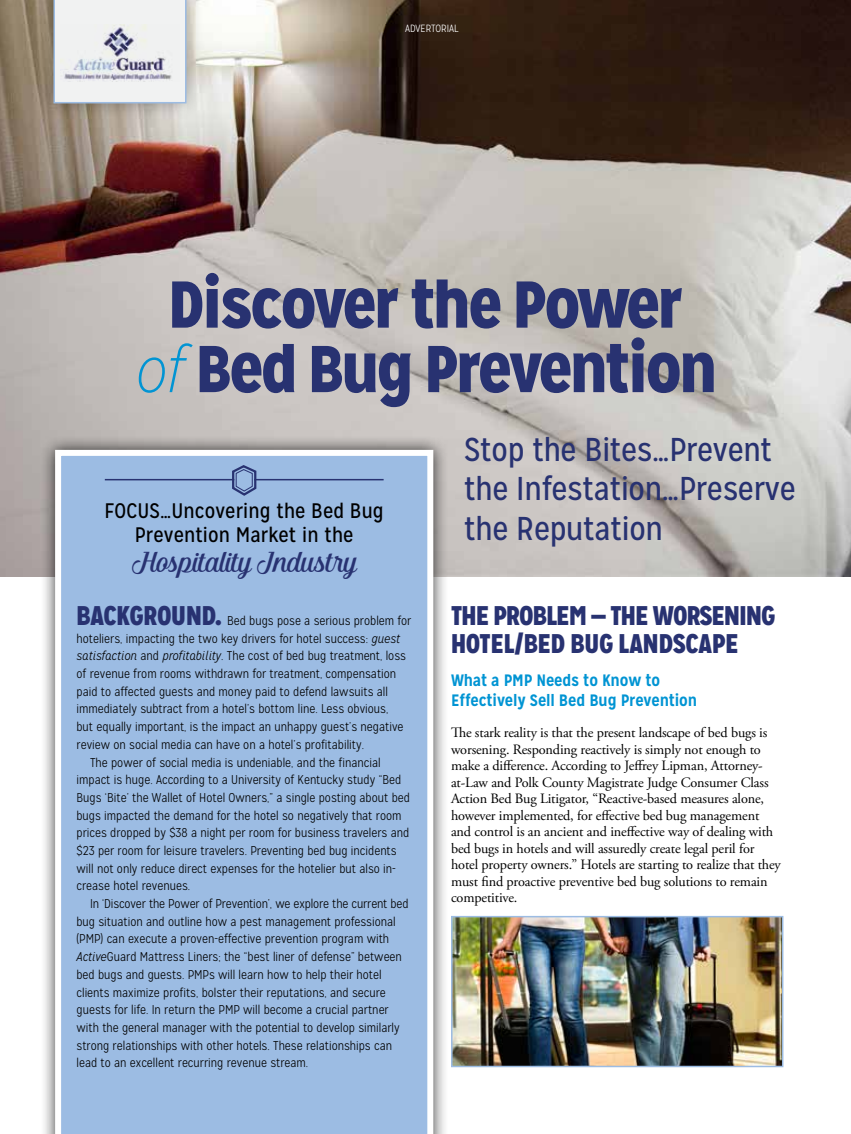
<style>
.page{position:relative;width:851px;height:1134px;background:#fff}
.page>*{position:absolute;margin:0;border:0;box-sizing:border-box;transform-origin:0 0}
.t1{font:900 66px/64.5px "Mission Gothic";letter-spacing:-.01em;color:#283271;text-align:center}
.t2{font:36px "Kathya";letter-spacing:.005em;color:#283271}
.t3{font:33px/39.6px "Mission Gothic";letter-spacing:-.01em;color:#283271}
.t4{font:900 27px/28.5px "Mission Gothic";letter-spacing:-.02em;color:#283271}
.t5{font:21px/24px "Mission Gothic";letter-spacing:.005em;color:#000;text-align:center}
.t6{font:700 16.5px/19.5px "Mission Gothic";letter-spacing:-.01em;color:#0194d3}
.t7{font:14.25px/16.5px "Adobe Garamond Pro";letter-spacing:-.01em;color:#000}
.t8{font:300 12.75px "Mission Gothic";color:#000}
.t9{font:300 10.5px "Mission Gothic";color:#fff}
.s1{font-weight:100;font-style:italic;color:#0194d3}
.s2{font-weight:900;font-size:27px;color:#283271}
.s3{font-style:italic}
</style>
<div class="page">
<img style="left:0;top:0;width:850px;height:577px">
<div style="left:38px;top:0;width:164px;height:119px;background:#000;opacity:.29"></div>
<div style="left:53px;top:0;width:133px;height:103px;background:#f1f2f2"></div>
<img style="left:60px;top:24px;width:120px;height:57px">
<div style="left:40px;top:435px;width:408px;height:699px;background:#000;opacity:.75"></div>
<div style="left:55px;top:450px;width:378px;height:684px;background:#9cbce3"></div>
<hr style="left:105px;top:479px;width:278px;height:1px;background:#283271">
<svg style="left:230px;top:463px;width:28px;height:35px"></svg>
<img style="left:454px;top:919px;width:326px;height:145px">
<div style="left:451px;top:916px;width:332px;height:151px;border:2px solid #9cbce3"></div>
<p class="t9" style="left:405px;top:23px;width:55px">ADVERTORIAL</p>
<h1 class="t1" style="left:135px;top:272px;width:582px">Discover the Power<br><span class="s1">of</span> Bed Bug Prevention</h1>
<h3 class="t5" style="left:105px;top:499px;width:281px">FOCUS…Uncovering the Bed Bug<br>Prevention Market in the</h3>
<h2 class="t2" style="left:132px;top:539px;width:226px">Hospitality Industry</h2>
<p class="t8" style="left:76px;top:613px;width:336px"><span class="s2">BACKGROUND.</span> Bed bugs pose a serious problem for</p>
<p class="t8" style="left:76px;top:631px;width:325px">hoteliers, impacting the two key drivers for hotel success: <span class="s3">guest</span></p>
<p class="t8" style="left:76px;top:648px;width:331px"><span class="s3">satisfaction</span> and <span class="s3">profitability</span>. The cost of bed bug treatment, loss</p>
<p class="t8" style="left:76px;top:666px;width:321px">of revenue from rooms withdrawn for treatment, compensation</p>
<p class="t8" style="left:76px;top:684px;width:313px">paid to affected guests and money paid to defend lawsuits all</p>
<p class="t8" style="left:76px;top:701px;width:313px">immediately subtract from a hotel’s bottom line. Less obvious,</p>
<p class="t8" style="left:76px;top:719px;width:328px">but equally important, is the impact an unhappy guest’s negative</p>
<p class="t8" style="left:76px;top:737px;width:289px">review on social media can have on a hotel’s profitability.</p>
<p class="t8" style="left:90px;top:755px;width:292px">The power of social media is undeniable, and the financial</p>
<p class="t8" style="left:76px;top:772px;width:326px">impact is huge. According to a University of Kentucky study “Bed</p>
<p class="t8" style="left:76px;top:790px;width:335px">Bugs ‘Bite’ the Wallet of Hotel Owners,” a single posting about bed</p>
<p class="t8" style="left:76px;top:808px;width:326px">bugs impacted the demand for the hotel so negatively that room</p>
<p class="t8" style="left:76px;top:825px;width:334px">prices dropped by $38 a night per room for business travelers and</p>
<p class="t8" style="left:76px;top:843px;width:321px">$23 per room for leisure travelers. Preventing bed bug incidents</p>
<p class="t8" style="left:76px;top:861px;width:321px">will not only reduce direct expenses for the hotelier but also in-</p>
<p class="t8" style="left:76px;top:879px;width:115px">crease hotel revenues.</p>
<p class="t8" style="left:90px;top:896px;width:320px">In ‘Discover the Power of Prevention’, we explore the current bed</p>
<p class="t8" style="left:76px;top:914px;width:321px">bug situation and outline how a pest management professional</p>
<p class="t8" style="left:76px;top:932px;width:314px">(PMP) can execute a proven-effective prevention program with</p>
<p class="t8" style="left:76px;top:949px;width:327px"><span class="s3">Active</span>Guard Mattress Liners; the “best liner of defense” between</p>
<p class="t8" style="left:76px;top:967px;width:306px">bed bugs and guests. PMPs will learn how to help their hotel</p>
<p class="t8" style="left:76px;top:985px;width:311px">clients maximize profits, bolster their reputations, and secure</p>
<p class="t8" style="left:76px;top:1002px;width:314px">guests for life. In return the PMP will become a crucial partner</p>
<p class="t8" style="left:76px;top:1020px;width:325px">with the general manager with the potential to develop similarly</p>
<p class="t8" style="left:76px;top:1038px;width:317px">strong relationships with other hotels. These relationships can</p>
<p class="t8" style="left:76px;top:1056px;width:233px">lead to an excellent recurring revenue stream.</p>
<h3 class="t3" style="left:464px;top:430px;width:333px">Stop the Bites…Prevent the Infestation…Preserve the Reputation</h3>
<h3 class="t4" style="left:451px;top:601px;width:326px">THE PROBLEM — THE WORSENING<br>HOTEL/BED BUG LANDSCAPE</h3>
<p class="t6" style="left:451px;top:671px;width:248px">What a PMP Needs to Know to<br>Effectively Sell Bed Bug Prevention</p>
<p class="t7" style="left:451px;top:725px;width:331px">The stark reality is that the present landscape of bed bugs is worsening. Responding reactively is simply not enough to make a difference. According to Jeffrey Lipman, Attorney&shy;at-Law and Polk County Magistrate Judge Consumer Class Action Bed Bug Litigator, “Reactive-based measures alone, however implemented, for effective bed bug management and control is an ancient and ineffective way of dealing with bed bugs in hotels and will assuredly create legal peril for hotel property owners.” Hotels are starting to realize that they must find proactive preventive bed bug solutions to remain competitive.</p>
</div>
